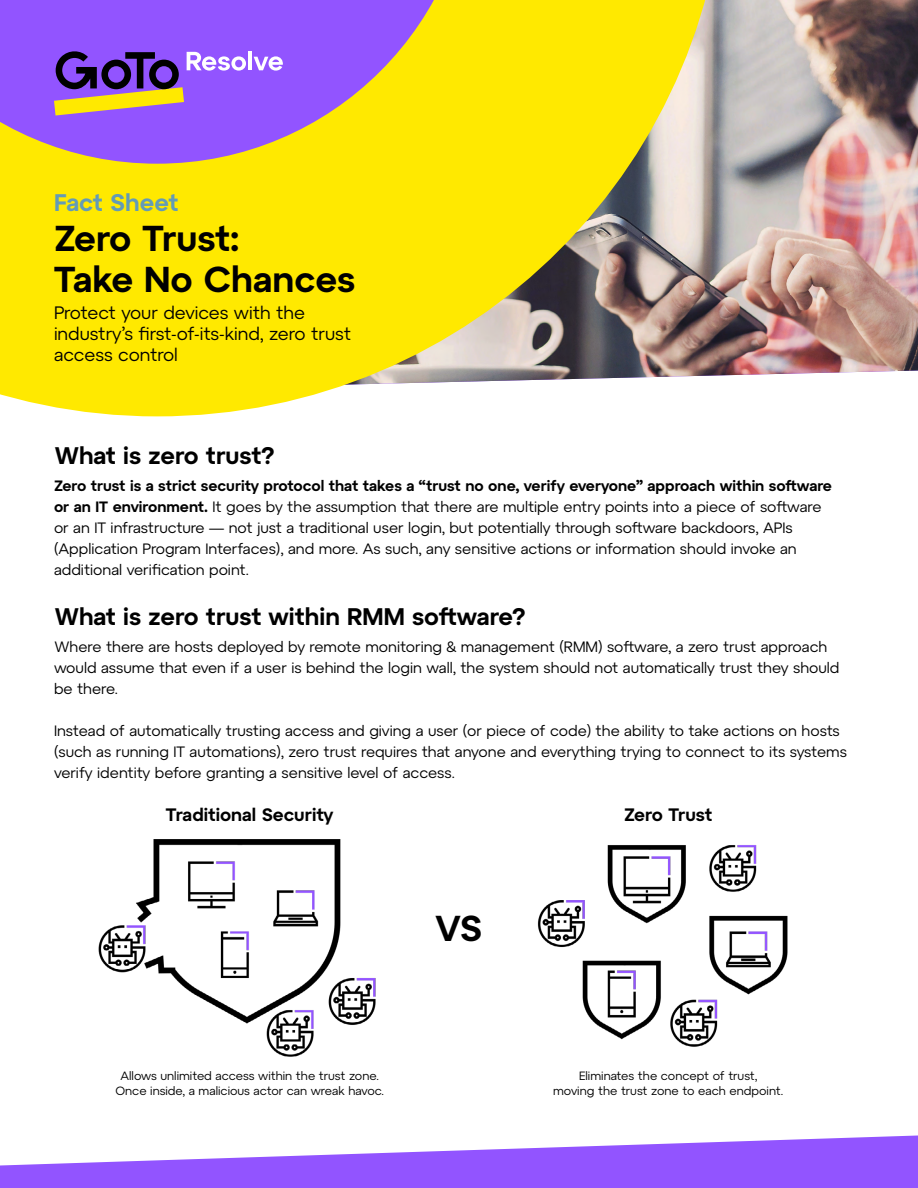
<style>
.page{position:relative;width:918px;height:1188px;background:#fff}
.page>*{position:absolute;margin:0;border:0;box-sizing:border-box;transform-origin:0 0}
.t1{font:600 36px/40.2px "Atyp BL Text";color:#000}
.t2{font:600 24px "Atyp BL Text";color:#000}
.t3{font:600 24px "Atyp BL Text";color:#639bb6}
.t4{font:18px/21px "Atyp BL Text";color:#000}
.t5{font:600 18px "Atyp BL Text";color:#000}
.t6{font:15px/21px "Atyp BL Text";color:#000}
.t7{font:12px/15px "Atyp BL Text";color:#000;text-align:center}
.s1{font-weight:600}
</style>
<div class="page">
<img style="left:726px;top:0;width:192px;height:376px">
<svg style="left:0;top:1135px;width:918px;height:53px;fill:#9254ff"></svg>
<svg style="left:0;top:0;width:726px;height:416px;background:#ddc44f"></svg>
<svg style="left:54px;top:50px;width:192px;height:66px;background:#8e63ae"></svg>
<hr style="left:248px;top:51px;width:4px;height:19px;background:#fff">
<svg style="left:254px;top:56px;width:30px;height:15px"></svg>
<img style="left:98px;top:839px;width:278px;height:218px">
<img style="left:537px;top:845px;width:251px;height:202px">
<h2 class="t3" style="left:54px;top:188px;width:126px">Fact Sheet</h2>
<h1 class="t1" style="left:54px;top:218px;width:303px">Zero Trust:<br>Take No Chances</h1>
<p class="t4" style="left:54px;top:302px;width:299px">Protect your devices with the industry’s first-of-its-kind, zero trust access control</p>
<h2 class="t2" style="left:54px;top:441px;width:222px">What is zero trust?</h2>
<p class="t6" style="left:54px;top:475px;width:780px"><span class="s1">Zero trust is a strict security protocol that takes a “trust no one, verify everyone” approach within software or an IT environment.</span> It goes by the assumption that there are multiple entry points into a piece of software or an IT infrastructure — not just a traditional user login, but potentially through software backdoors, APIs (Application Program Interfaces), and more. As such, any sensitive actions or information should invoke an additional verification point.</p>
<h2 class="t2" style="left:54px;top:602px;width:473px">What is zero trust within RMM software?</h2>
<p class="t6" style="left:54px;top:636px;width:787px">Where there are hosts deployed by remote monitoring &amp; management (RMM) software, a zero trust approach would assume that even if a user is behind the login wall, the system should not automatically trust they should be there.</p>
<p class="t6" style="left:54px;top:720px;width:794px">Instead of automatically trusting access and giving a user (or piece of code) the ability to take actions on hosts (such as running IT automations), zero trust requires that anyone and everything trying to connect to its systems verify identity before granting a sensitive level of access.</p>
<p class="t5" style="left:166px;top:804px;width:169px">Traditional Security</p>
<p class="t5" style="left:624px;top:804px;width:90px">Zero Trust</p>
<h1 class="t1" style="left:435px;top:908px;width:49px">VS</h1>
<p class="t7" style="left:115px;top:1068px;width:270px">Allows unlimited access within the trust zone.<br>Once inside, a malicious actor can wreak havoc.</p>
<p class="t7" style="left:553px;top:1068px;width:232px">Eliminates the concept of trust,<br>moving the trust zone to each endpoint.</p>
</div>
